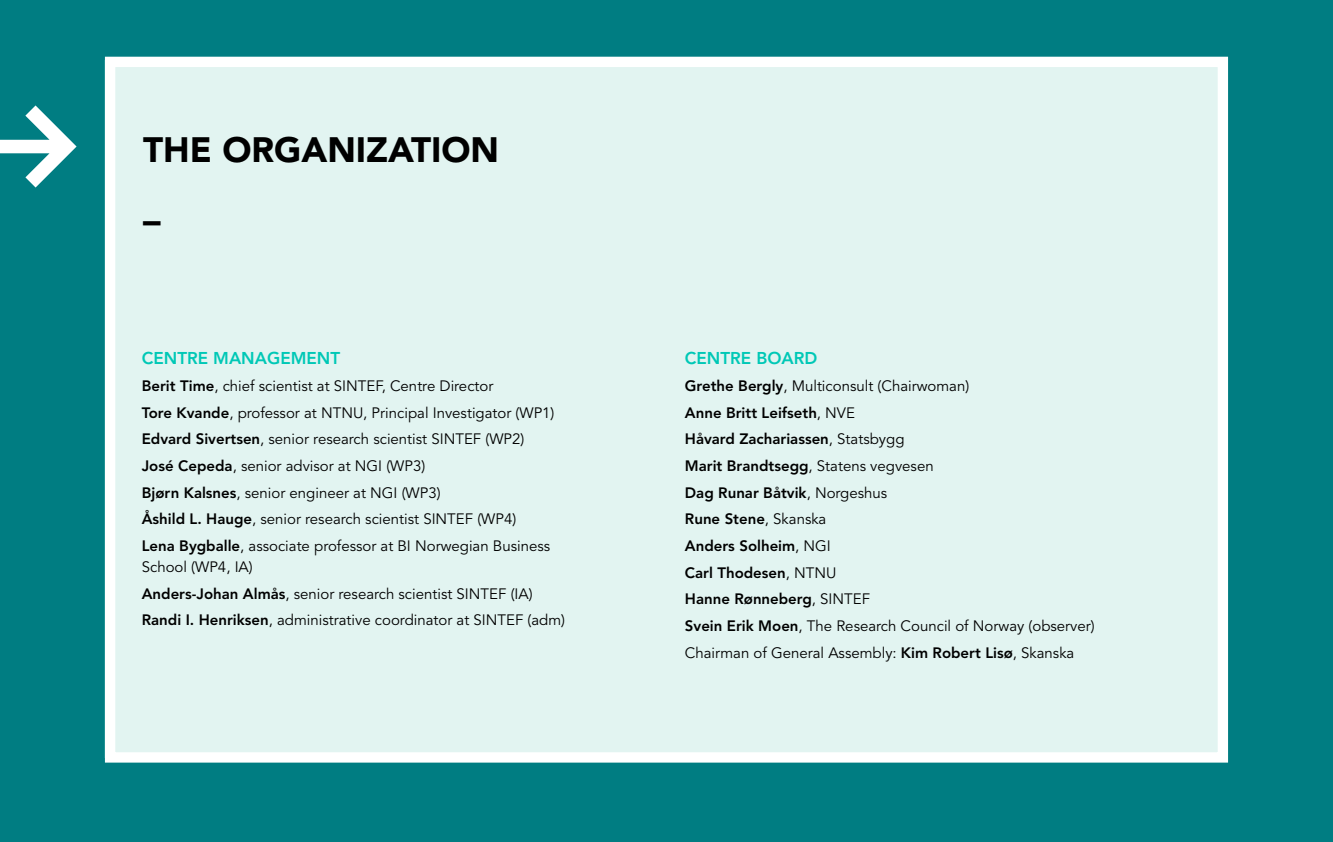
<style>
.page{position:relative;width:1333px;height:842px;background:#fff}
.page>*{position:absolute;margin:0;border:0;box-sizing:border-box;transform-origin:0 0}
.t1{font:900 35px/70px "Avenir";color:#000}
.t2{font:800 17px "Avenir";color:#00c8b6}
.t3{font:15px/26.7px "Avenir";color:#000}
.s1{font-weight:800}
</style>
<div class="page">
<div style="left:0;top:0;width:1332px;height:842px;background:#007d82"></div>
<div style="left:105px;top:61px;width:1117px;height:697px;background:#e2f4f1"></div>
<div style="left:105px;top:57px;width:1122px;height:706px;border:10px solid #fff"></div>
<svg style="left:0;top:105px;width:77px;height:83px"></svg>
<h1 class="t1" style="left:143px;top:114px;width:327px">THE ORGAN IZATION –</h1>
<p class="t2" style="left:142px;top:348px;width:200px">CentRE Managem ent</p>
<p class="t3" style="left:142px;top:373px;width:414px"><span class="s1">Berit Time</span>, chief scientist at SINTEF, Centre Director<br><span class="s1">Tore Kvande</span>, professor at NTNU, Principal Investigator (WP1)<br><span class="s1">Edvard Sivertsen</span>, senior research scientist SINTEF (WP2)<br><span class="s1">José Cepeda</span>, senior advisor at NGI (WP3)<br><span class="s1">Bjørn Kalsnes</span>, senior engineer at NGI (WP3)<br><span class="s1">Åshild L. Hauge</span>, senior research scientist SINTEF (WP4)<br><span class="s1">Lena Bygballe</span>, associate professor at BI Norwegian Business</p>
<p class="t3" style="left:142px;top:554px;width:425px">School (WP4, IA)<br><span class="s1">Anders-Johan Almås</span>, senior research scientist SINTEF (IA)<br><span class="s1">Randi I. Henriksen</span>, administrative coordinator at SINTEF (adm)</p>
<p class="t2" style="left:685px;top:348px;width:121px">Centre Board</p>
<p class="t3" style="left:685px;top:373px;width:411px"><span class="s1">Grethe Bergly</span>, Multiconsult (Chairwoman)<br><span class="s1">Anne Britt Leifseth</span>, NVE<br><span class="s1">Håvard Zachariassen</span>, Statsbygg<br><span class="s1">Marit Brandtsegg</span>, Statens vegvesen<br><span class="s1">Dag Runar Båtvik</span>, Norgeshus<br><span class="s1">Rune Stene</span>, Skanska<br><span class="s1">Anders Solheim</span>, NGI<br><span class="s1">Carl Thodesen</span>, NTNU<br><span class="s1">Hanne Rønneberg</span>, SINTEF<br><span class="s1">Svein Erik Moen</span>, The Research Council of Norway (observer)<br>Chairman of General Assembly: <span class="s1">Kim Robert Lisø</span>, Skanska</p>
</div>
